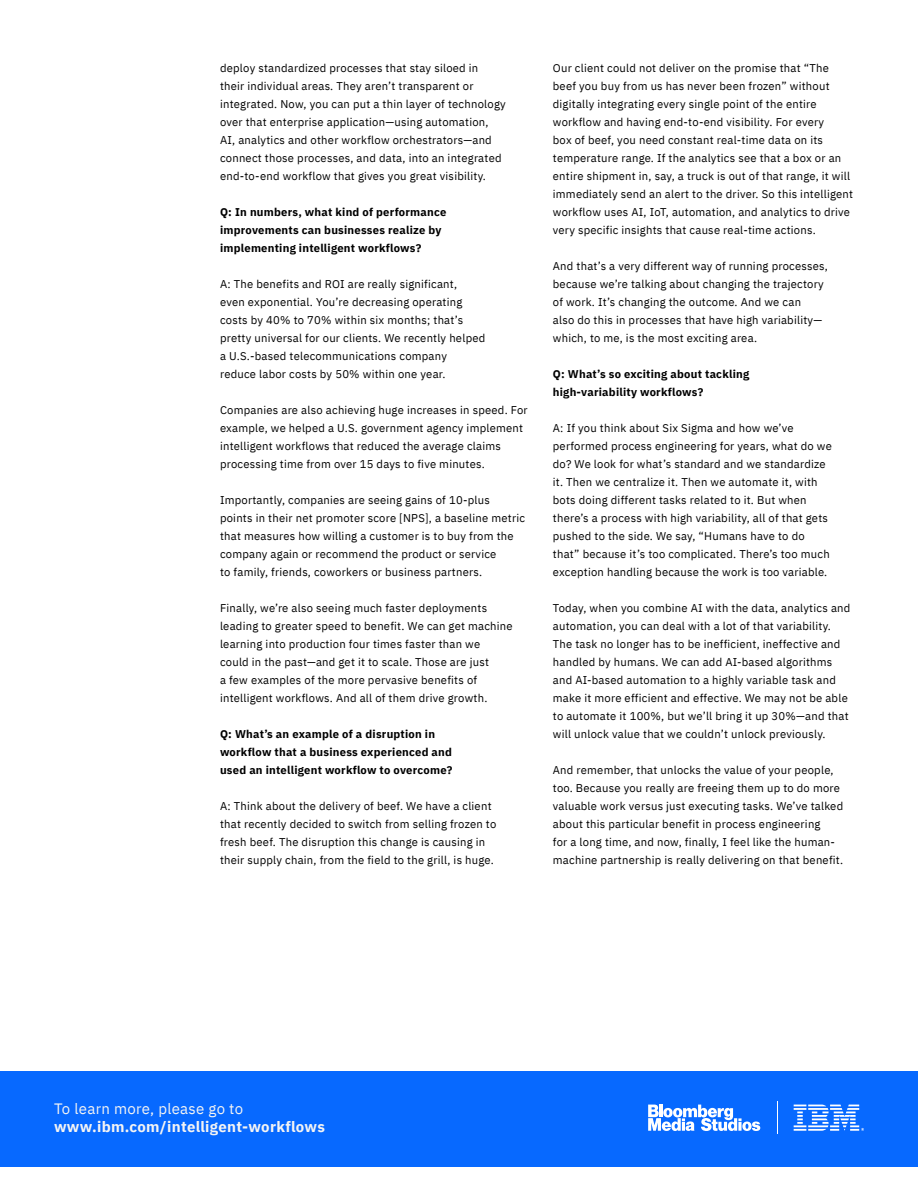
<style>
.page{position:relative;width:918px;height:1188px;background:#fff}
.page>*{position:absolute;margin:0;border:0;box-sizing:border-box;transform-origin:0 0}
.t1{font:700 15px "IBM Plex Sans";letter-spacing:.02em;color:#f4f4f4}
.t2{font:15px "IBM Plex Sans";letter-spacing:.02em;color:#f4f4f4}
.t3{font:11.25px/18px "IBM Plex Sans";letter-spacing:.02em;color:#000}
.t4{font:700 11.25px/18px "IBM Plex Sans";letter-spacing:.02em;color:#000}
</style>
<div class="page">
<div style="left:0;top:1071px;width:918px;height:96px;background:#0769ff"></div>
<svg style="left:794px;top:1105px;width:70px;height:26px"></svg>
<hr style="left:777px;top:1101px;width:1px;height:33px;background:#fff">
<svg style="left:648px;top:1105px;width:112px;height:26px"></svg>
<p class="t3" style="left:220px;top:58px;width:287px">deploy standardized processes that stay siloed in<br>their individual areas. They aren’t transparent or integrated. Now, you can put a thin layer of technology over that enterprise application—using automation, AI, analytics and other workflow orchestrators—and connect those processes, and data, into an integrated end-to-end workflow that gives you great visibility.</p>
<p class="t4" style="left:220px;top:202px;width:228px">Q: In numbers, what kind of performance improvements can businesses realize by implementing intelligent workflows?</p>
<p class="t3" style="left:220px;top:274px;width:267px">A: The benefits and ROI are really significant,<br>even exponential. You’re decreasing operating costs by 40% to 70% within six months; that’s pretty universal for our clients. We recently helped a U.S.-based telecommunications company reduce labor costs by 50% within one year.</p>
<p class="t3" style="left:220px;top:400px;width:309px">Companies are also achieving huge increases in speed. For example, we helped a U.S. government agency implement intelligent workflows that reduced the average claims processing time from over 15 days to five minutes.</p>
<p class="t3" style="left:220px;top:490px;width:307px">Importantly, companies are seeing gains of 10-plus points in their net promoter score [NPS], a baseline metric that measures how willing a customer is to buy from the company again or recommend the product or service<br>to family, friends, coworkers or business partners.</p>
<p class="t3" style="left:220px;top:598px;width:294px">Finally, we’re also seeing much faster deployments leading to greater speed to benefit. We can get machine learning into production four times faster than we<br>could in the past—and get it to scale. Those are just<br>a few examples of the more pervasive benefits of intelligent workflows. And all of them drive growth.</p>
<p class="t4" style="left:220px;top:724px;width:234px">Q: What’s an example of a disruption in workflow that a business experienced and used an intelligent workflow to overcome?</p>
<p class="t3" style="left:220px;top:796px;width:278px">A: Think about the delivery of beef. We have a client that recently decided to switch from selling frozen to fresh beef. The disruption this change is causing in their supply chain, from the field to the grill, is huge.</p>
<p class="t3" style="left:553px;top:58px;width:302px">Our client could not deliver on the promise that “The beef you buy from us has never been frozen” without digitally integrating every single point of the entire workflow and having end-to-end visibility. For every<br>box of beef, you need constant real-time data on its temperature range. If the analytics see that a box or an entire shipment in, say, a truck is out of that range, it will immediately send an alert to the driver. So this intelligent workflow uses AI, IoT, automation, and analytics to drive very specific insights that cause real-time actions.</p>
<p class="t3" style="left:553px;top:256px;width:277px">And that’s a very different way of running processes, because we’re talking about changing the trajectory of work. It’s changing the outcome. And we can<br>also do this in processes that have high variability— which, to me, is the most exciting area.</p>
<p class="t4" style="left:553px;top:364px;width:198px">Q: What’s so exciting about tackling high-variability workflows?</p>
<p class="t3" style="left:553px;top:418px;width:281px">A: If you think about Six Sigma and how we’ve performed process engineering for years, what do we do? We look for what’s standard and we standardize it. Then we centralize it. Then we automate it, with bots doing different tasks related to it. But when there’s a process with high variability, all of that gets pushed to the side. We say, “Humans have to do that” because it’s too complicated. There’s too much exception handling because the work is too variable.</p>
<p class="t3" style="left:553px;top:598px;width:299px">Today, when you combine AI with the data, analytics and automation, you can deal with a lot of that variability.<br>The task no longer has to be inefficient, ineffective and handled by humans. We can add AI-based algorithms and AI-based automation to a highly variable task and make it more efficient and effective. We may not be able to automate it 100%, but we’ll bring it up 30%—and that will unlock value that we couldn’t unlock previously.</p>
<p class="t3" style="left:553px;top:760px;width:292px">And remember, that unlocks the value of your people, too. Because you really are freeing them up to do more valuable work versus just executing tasks. We’ve talked about this particular benefit in process engineering<br>for a long time, and now, finally, I feel like the human&shy;machine partnership is really delivering on that benefit.</p>
<h1 class="t2" style="left:54px;top:1098px;width:191px">To learn more, please go to</h1>
<h1 class="t1" style="left:54px;top:1115px;width:272px">www.ibm.com/intelligent-workflows</h1>
</div>
